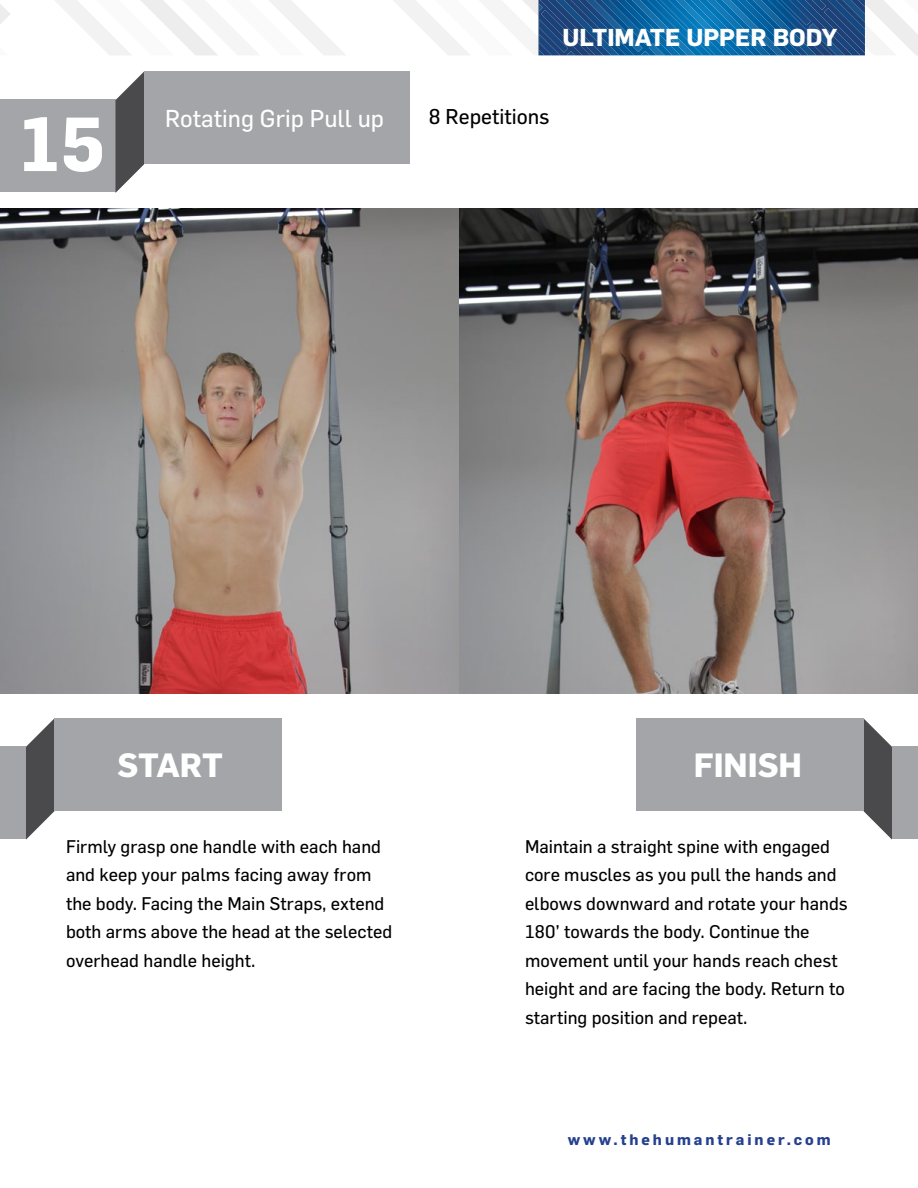
<style>
.page{position:relative;width:918px;height:1188px;background:#fff}
.page>*{position:absolute;margin:0;border:0;box-sizing:border-box;transform-origin:0 0}
.t1{font:700 75px "Flama";color:#fff}
.t2{font:700 33px "Flama";color:#fff}
.t3{font:24px "Flama";color:#fff}
.t4{font:700 24px "Flama";color:#fff}
.t5{font:21px "Flama";color:#000}
.t6{font:18px/28.5px "Flama";color:#000}
.t7{font:700 15px "Flama";letter-spacing:.2em;color:#25408f}
</style>
<div class="page">
<div style="left:0;top:746px;width:26px;height:93px;background:#a3a5a8"></div>
<svg style="left:26px;top:719px;width:29px;height:121px"></svg>
<div style="left:54px;top:718px;width:228px;height:93px;background:#a3a5a8"></div>
<img style="left:0;top:209px;width:918px;height:484px">
<div style="left:892px;top:746px;width:26px;height:93px;background:#a3a5a8"></div>
<svg style="left:863px;top:719px;width:29px;height:121px"></svg>
<div style="left:636px;top:718px;width:228px;height:93px;background:#a3a5a8"></div>
<div style="left:0;top:100px;width:116px;height:92px;background:#a3a5a8"></div>
<svg style="left:116px;top:71px;width:29px;height:122px"></svg>
<div style="left:144px;top:71px;width:266px;height:93px;background:#a3a5a8"></div>
<svg style="left:0;top:0;width:918px;height:55px"></svg>
<h1 class="t1" style="left:20px;top:99px;width:87px">15</h1>
<h3 class="t3" style="left:165px;top:103px;width:220px">Rotating Grip Pull up</h3>
<h3 class="t4" style="left:562px;top:23px;width:276px">ULTIMATE UPPER BODY</h3>
<p class="t5" style="left:429px;top:104px;width:122px">8 Repetitions</p>
<h2 class="t2" style="left:117px;top:745px;width:107px">START</h2>
<h2 class="t2" style="left:694px;top:745px;width:110px">FINISH</h2>
<p class="t6" style="left:66px;top:832px;width:328px">Firmly grasp one handle with each hand and keep your palms facing away from the body. Facing the Main Straps, extend both arms above the head at the selected overhead handle height.</p>
<p class="t6" style="left:525px;top:832px;width:324px">Maintain a straight spine with engaged core muscles as you pull the hands and elbows downward and rotate your hands 180’ towards the body. Continue the movement until your hands reach chest height and are facing the body. Return to starting position and repeat.</p>
<p class="t7" style="left:568px;top:1130px;width:264px">www.thehumantrainer.com</p>
</div>
